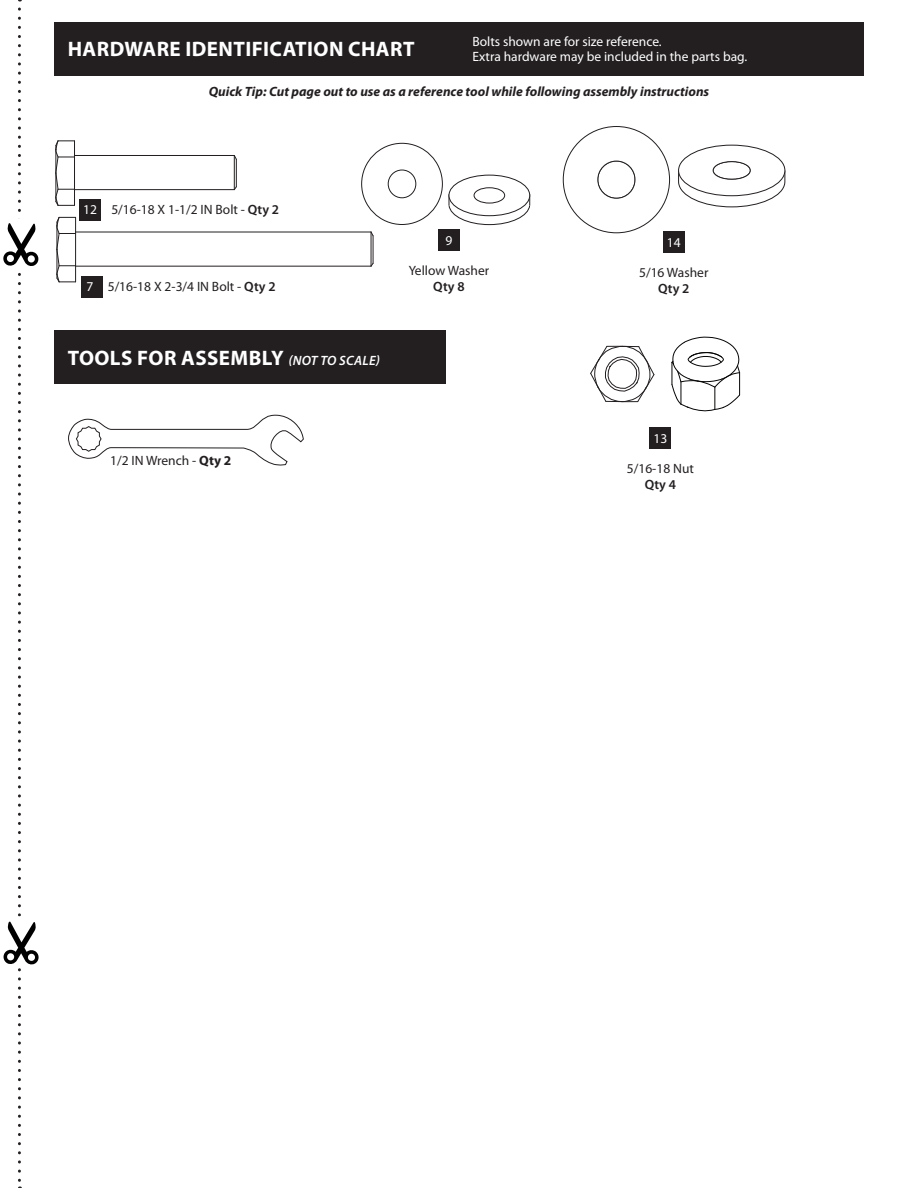
<style>
.page{position:relative;width:918px;height:1188px;background:#fff}
.page>*{position:absolute;margin:0;border:0;box-sizing:border-box;transform-origin:0 0}
.Heading_Left{font:700 21px "Myriad Pro";letter-spacing:.02em;color:#fff}
.t1{font:13.5px/16.2px "Myriad Pro";color:#231f20;text-align:center}
.Heading_Left-2{font:13.5px/15px "Myriad Pro";color:#fff}
.t2{font:italic 700 13.5px "Myriad Pro";color:#231f20}
.t3{font:600 13.5px "Myriad Pro";color:#231f20}
.s1{color:#fff}
.s2{font-weight:600}
.s3{font-weight:600;font-style:italic;font-size:13.5px}
.s4{font-weight:700}
</style>
<div class="page">
<div style="left:54px;top:22px;width:810px;height:54px;background:#231f20"></div>
<div style="left:54px;top:330px;width:392px;height:54px;background:#231f20"></div>
<svg style="left:68px;top:415px;width:236px;height:51px"></svg>
<svg style="left:3px;top:9px;width:36px;height:1179px"></svg>
<hr style="left:74px;top:189px;width:160px;height:1px;background:#231f20">
<hr style="left:74px;top:155px;width:160px;height:1px;background:#231f20">
<svg style="left:233px;top:155px;width:4px;height:36px"></svg>
<svg style="left:55px;top:140px;width:20px;height:66px"></svg>
<div style="left:80px;top:200px;width:21px;height:21px;background:#231f20"></div>
<svg style="left:361px;top:143px;width:170px;height:82px"></svg>
<div style="left:438px;top:229px;width:22px;height:22px;background:#231f20"></div>
<div style="left:650px;top:427px;width:21px;height:21px;background:#231f20"></div>
<svg style="left:563px;top:126px;width:107px;height:108px"></svg>
<svg style="left:678px;top:144px;width:108px;height:64px"></svg>
<div style="left:663px;top:231px;width:22px;height:22px;background:#231f20"></div>
<hr style="left:76px;top:266px;width:295px;height:1px;background:#231f20">
<hr style="left:76px;top:232px;width:295px;height:1px;background:#231f20">
<svg style="left:370px;top:231px;width:4px;height:36px"></svg>
<svg style="left:56px;top:216px;width:20px;height:67px"></svg>
<div style="left:81px;top:276px;width:21px;height:22px;background:#231f20"></div>
<svg style="left:590px;top:345px;width:65px;height:58px"></svg>
<svg style="left:671px;top:336px;width:70px;height:76px"></svg>
<p class="Heading_Left" style="left:68px;top:36px;width:348px">HARDWARE IDENTIFICATION CHART</p>
<p class="Heading_Left-2" style="left:472px;top:34px;width:276px">Bolts shown are for size reference.<br>Extra hardware may be included in the parts bag.</p>
<p class="t2" style="left:209px;top:83px;width:502px">Quick Tip: Cut page out to use as a reference tool while following assembly instructions</p>
<p class="t1" style="left:83px;top:201px;width:198px"><span class="s1">12</span> 5/16-18 X 1-1/2 IN Bolt - <span class="s2">Qty 2</span></p>
<p class="Heading_Left-2" style="left:446px;top:233px;width:8px">9</p>
<p class="t1" style="left:409px;top:262px;width:82px">Yellow Washer<br><span class="s2">Qty 8</span></p>
<p class="Heading_Left-2" style="left:667px;top:235px;width:15px">14</p>
<p class="t1" style="left:639px;top:264px;width:71px">5/16 Washer</p>
<p class="t1" style="left:87px;top:278px;width:191px"><span class="s1">7</span> 5/16-18 X 2-3/4 IN Bolt - <span class="s2">Qty 2</span></p>
<p class="t3" style="left:658px;top:280px;width:33px">Qty 2</p>
<p class="Heading_Left" style="left:68px;top:345px;width:314px">TOOLS FOR ASSEMBLY <span class="s3">(NOT TO SCALE)</span></p>
<p class="t1" style="left:110px;top:452px;width:123px">1/2 IN Wrench - <span class="s4">Qty 2</span></p>
<p class="Heading_Left-2" style="left:654px;top:430px;width:15px">13</p>
<p class="t1" style="left:627px;top:460px;width:69px">5/16-18 Nut<br><span class="s2">Qty 4</span></p>
</div>
